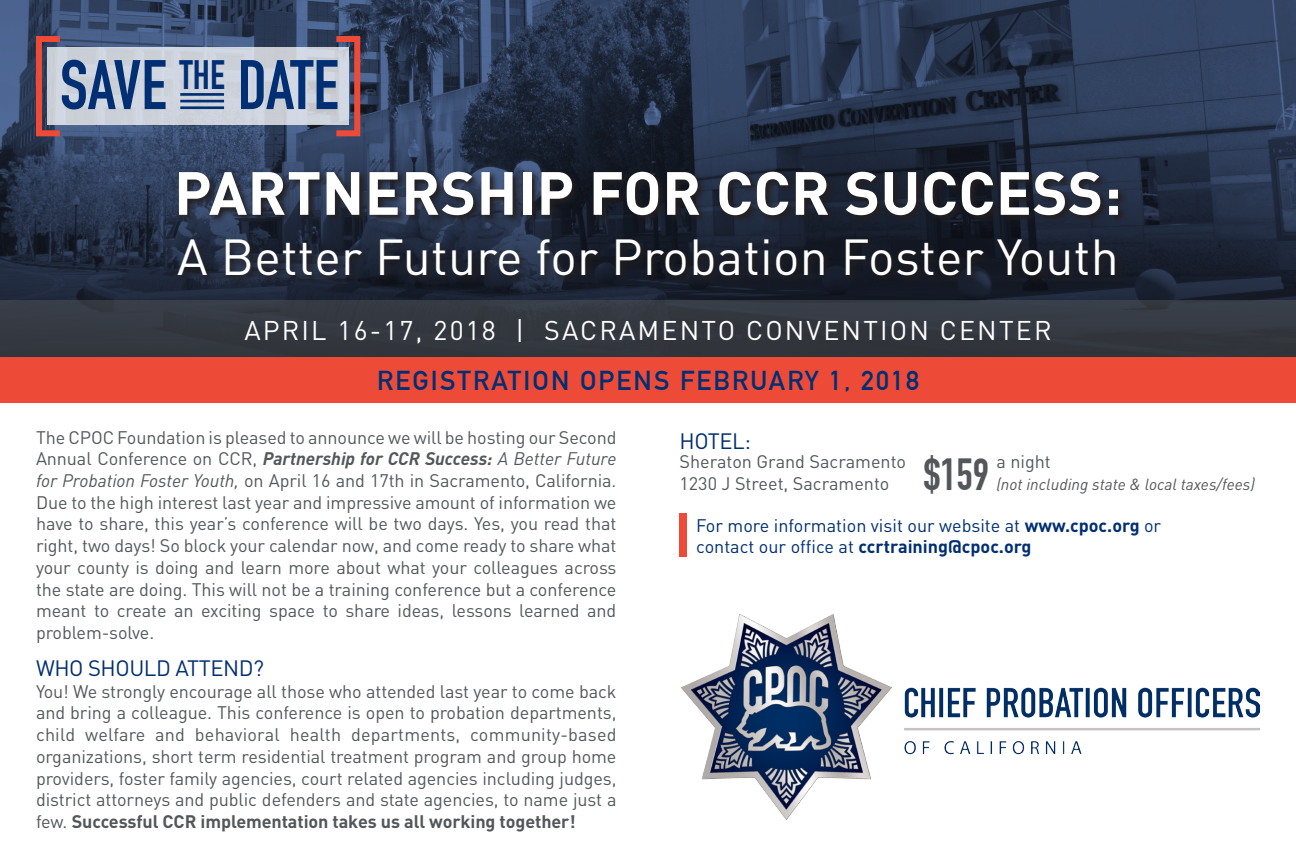
<style>
.page{position:relative;width:1296px;height:864px;background:#fff}
.page>*{position:absolute;margin:0;border:0;box-sizing:border-box;transform-origin:0 0}
.Agenda_-_Time{font:700 68.8px "DIN Condensed";letter-spacing:-.005em;color:#002f73}
.Agenda_-_Time-2{font:700 60px "DIN";letter-spacing:.005em;color:#fff}
.Agenda_-_Time-3{font:50px "DIN";letter-spacing:.005em;color:#fff}
.Agenda_-_Dates{font:700 44px "DIN Condensed";color:#54575a}
.Agenda_-_Dates-2{font:26.8px "DIN";letter-spacing:.08em;color:#fff}
.Agenda_-_Dates-3{font:700 26.8px "DIN Alternate";letter-spacing:.08em;color:#002f73}
.Body{font:22px "DIN";letter-spacing:-.02em;color:#002f73}
.Agenda_-_Dates-4{font:18px/21.8px "DIN";letter-spacing:-.005em;color:#54575a;text-align:justify}
.Agenda_-_Dates-5{font:18px/21.6px "DIN";color:#002f73}
.Agenda_-_Dates-6{font:italic 16px "DIN";color:#54575a}
.s1{font-weight:700;font-style:italic}
.s2{font-style:italic}
.s3{font-weight:700}
</style>
<div class="page">
<svg style="left:0;top:0;width:1296px;height:300px;background:#293750"></svg>
<div style="left:680px;top:514px;width:7px;height:43px;background:#ed4b38"></div>
<div style="left:0;top:300px;width:1296px;height:81px;background:#34383f"></div>
<div style="left:0;top:358px;width:1296px;height:45px;background:#ed4b38"></div>
<img style="left:681px;top:613px;width:579px;height:207px">
<div style="left:36px;top:36px;width:27px;height:100px;border:6px solid #ed4b38"></div>
<div style="left:47px;top:47px;width:302px;height:78px;background:#ced3dd"></div>
<hr style="left:180px;top:93px;width:44px;height:3px;background:#002f73">
<hr style="left:180px;top:100px;width:44px;height:2px;background:#002f73">
<hr style="left:180px;top:106px;width:44px;height:3px;background:#002f73">
<div style="left:333px;top:36px;width:27px;height:100px;border:6px solid #ed4b38"></div>
<svg style="left:176px;top:169px;width:952px;height:116px;background:#1e2432"></svg>
<p class="Agenda_-_Time" style="left:60px;top:45px;width:280px">SAVE <sup>THE</sup> DATE</p>
<p class="Agenda_-_Time-2" style="left:174px;top:154px;width:950px">PARTNERSHIP FOR CCR SUCCESS:</p>
<p class="Agenda_-_Time-3" style="left:177px;top:226px;width:943px">A Better Future for Probation Foster Youth</p>
<p class="Agenda_-_Dates-2" style="left:244px;top:314px;width:809px">APRIL 16-17, 2018 | SACRAMENTO CONVENTION CENTER</p>
<p class="Agenda_-_Dates-3" style="left:377px;top:360px;width:544px">REGISTRATION OPENS FEBRUARY 1, 2018</p>
<p class="Agenda_-_Dates-4" style="left:36px;top:426px;width:582px">The CPOC Foundation is pleased to announce we will be hosting our Second Annual Conference on CCR, <span class="s1">Partnership for CCR Success:</span> <span class="s2">A Better Future for Probation Foster Youth,</span> on April 16 and 17th in Sacramento, California.<br>Due to the high interest last year and impressive amount of information we have to share, this year’s conference will be two days. Yes, you read that right, two days! So block your calendar now, and come ready to share what your county is doing and learn more about what your colleagues across the state are doing. This will not be a training conference but a conference meant to create an exciting space to share ideas, lessons learned and problem-solve.</p>
<p class="Body" style="left:36px;top:654px;width:230px">WHO SHOULD ATTEND?</p>
<p class="Agenda_-_Dates-4" style="left:36px;top:680px;width:582px">You! We strongly encourage all those who attended last year to come back and bring a colleague. This conference is open to probation departments, child welfare and behavioral health departments, community-based organizations, short term residential treatment program and group home providers, foster family agencies, court related agencies including judges, district attorneys and public defenders and state agencies, to name just a few. <span class="s3">Successful CCR implementation takes us all working together!</span></p>
<p class="Body" style="left:680px;top:428px;width:73px">HOTEL:</p>
<p class="Agenda_-_Dates-4" style="left:680px;top:451px;width:228px">Sheraton Grand Sacramento</p>
<p class="Agenda_-_Dates-4" style="left:680px;top:472px;width:211px">1230 J Street, Sacramento</p>
<p class="Agenda_-_Dates" style="left:924px;top:449px;width:67px">$159</p>
<p class="Agenda_-_Dates-4" style="left:996px;top:451px;width:56px">a night</p>
<p class="Agenda_-_Dates-6" style="left:996px;top:474px;width:260px">(not including state &amp; local taxes/fees)</p>
<p class="Agenda_-_Dates-5" style="left:696px;top:514px;width:466px">For more information visit our website at <span class="s3">www.cpoc.org</span> or contact our office at <span class="s3">ccrtraining@cpoc.org</span></p>
</div>
